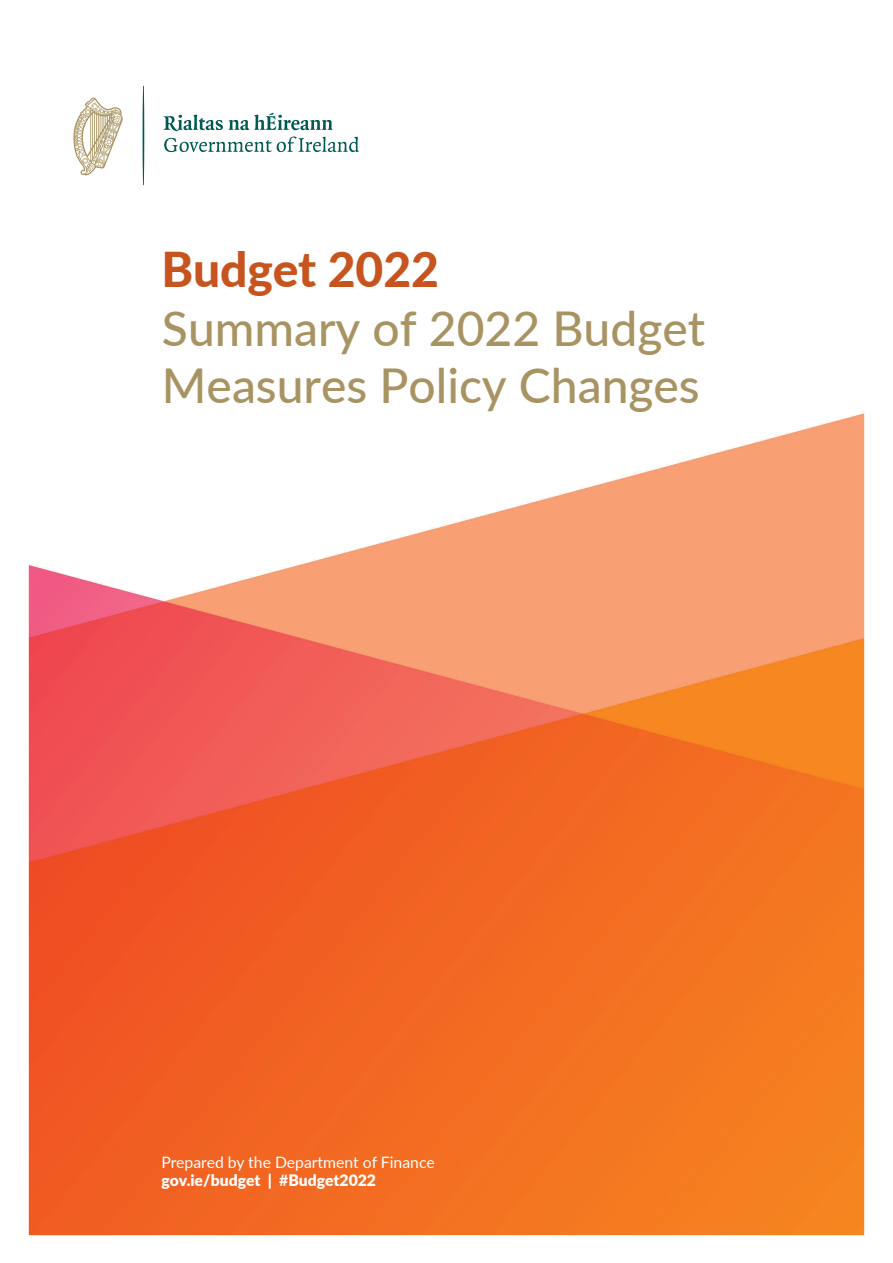
<style>
.page{position:relative;width:893px;height:1263px;background:#fff}
.page>*{position:absolute;margin:0;border:0;box-sizing:border-box;transform-origin:0 0}
.t1{font:500 48px/57.6px "Lato";color:#a89462}
.t2{font:800 48px "Lato";color:#c7531f}
.t3{font:15.75px/18px "Lato";color:#fff}
.s1{font-weight:900}
.s2{font-weight:700}
</style>
<div class="page">
<img style="left:28px;top:85px;width:837px;height:1151px">
<svg style="left:163px;top:115px;width:60px;height:16px"></svg>
<svg style="left:229px;top:113px;width:104px;height:17px"></svg>
<svg style="left:164px;top:137px;width:195px;height:15px"></svg>
<svg style="left:143px;top:86px;width:1px;height:99px"></svg>
<svg style="left:73px;top:97px;width:50px;height:78px"></svg>
<h1 class="t2" style="left:162px;top:233px;width:279px">Budget 2022</h1>
<h1 class="t1" style="left:162px;top:297px;width:545px">Summary of 2022 Budget<br>Measures Policy Changes</h1>
<p class="t3" style="left:162px;top:1153px;width:275px">Prepared by the Department of Finance <span class="s1">gov.ie/budget |</span> <span class="s2">#</span><span class="s1">Budget2022</span></p>
</div>
